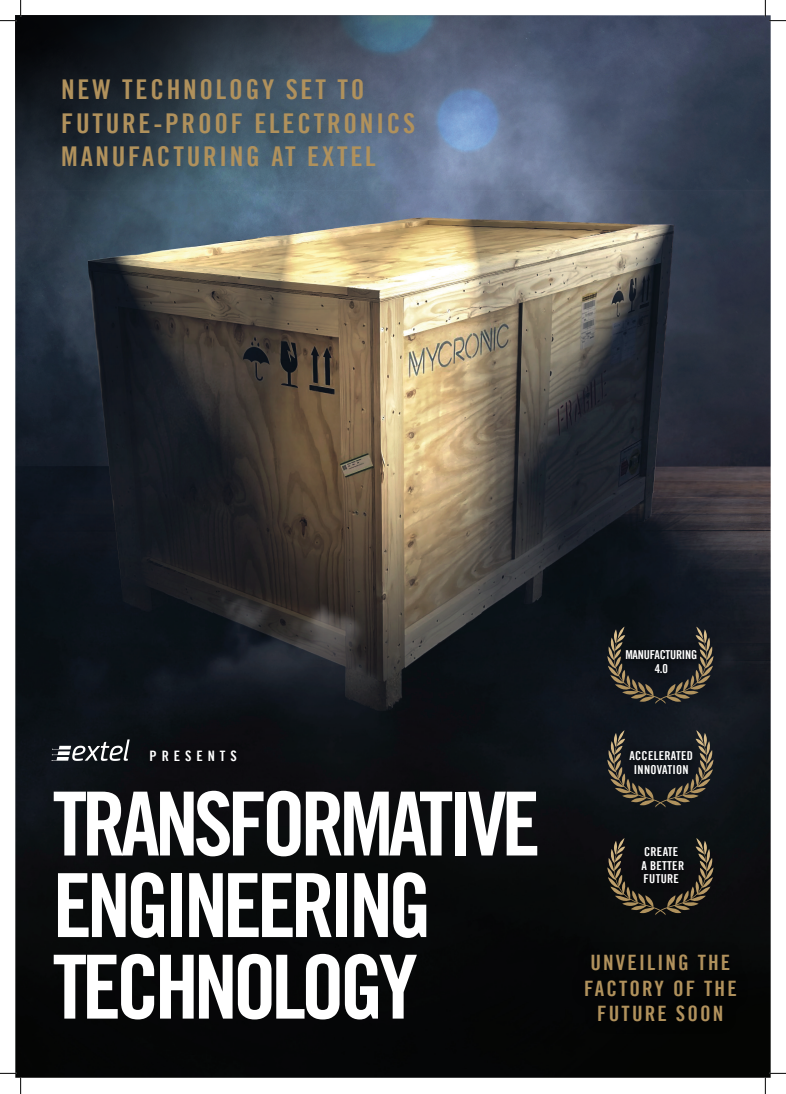
<style>
.page{position:relative;width:786px;height:1094px;background:#fff}
.page>*{position:absolute;margin:0;border:0;box-sizing:border-box;transform-origin:0 0}
.t1{font:88.44px/81.5px "Trade Gothic LT Bold Cond Twenty";letter-spacing:-.06em;color:#fff}
.t2{font:27.25px/33.1px "Trade Gothic LT Bold Cond Twenty";letter-spacing:.1em;color:#b0915c}
.t3{font:21.25px/25.8px "Trade Gothic LT Bold Cond Twenty";letter-spacing:.1em;color:#b0915c;text-align:center}
.t4{font:14.38px "Trade Gothic LT Bold Cond Twenty";letter-spacing:.34em;color:#fff}
.t5{font:12.31px/13.5px "Trade Gothic LT Bold Cond Twenty";letter-spacing:.02em;color:#fff;text-align:center}
.t6{font:12.31px/13.5px "Trade Gothic LT Bold Cond Twenty";letter-spacing:-.02em;color:#fff;text-align:center}
</style>
<div class="page">
<img style="left:15px;top:317px;width:755px;height:760px">
<svg style="left:15px;top:15px;width:755px;height:302px;background:#575f67"></svg>
<svg style="left:52px;top:739px;width:78px;height:22px"></svg>
<div style="left:139px;top:738px;width:152px;height:94px;background:#0c0c10"></div>
<img style="left:613px;top:624px;width:97px;height:2px">
<svg style="left:607px;top:626px;width:106px;height:78px;background:#2b2a27"></svg>
<img style="left:613px;top:807px;width:95px;height:12px">
<svg style="left:607px;top:730px;width:106px;height:77px;background:#2d2c29"></svg>
<img style="left:613px;top:835px;width:95px;height:3px">
<svg style="left:607px;top:838px;width:106px;height:77px;background:#29251e"></svg>
<div style="left:545px;top:935px;width:225px;height:143px;background:#040505"></div>
<svg style="left:0;top:0;width:22px;height:22px"></svg>
<svg style="left:0;top:1073px;width:22px;height:21px"></svg>
<svg style="left:764px;top:0;width:21px;height:22px"></svg>
<svg style="left:764px;top:1073px;width:21px;height:21px"></svg>
<p class="t2" style="left:61px;top:73px;width:355px">NEW TECHNOLOGY SET TO<br>FUTURE-PROOF ELECTRONICS<br>MANUFACTURING AT EXTEL</p>
<p class="t4" style="left:150px;top:747px;width:88px">PRESENTS</p>
<h1 class="t1" style="left:53px;top:782px;width:489px">TRANSFORMATIVE<br>ENGINEERING<br>TECHNOLOGY</h1>
<p class="t6" style="left:625px;top:648px;width:73px">MANUFACTURING<br>4.0</p>
<p class="t5" style="left:629px;top:749px;width:65px">ACCELERATED<br>INNOVATION</p>
<p class="t5" style="left:641px;top:845px;width:44px;text-align:left">CREATE<br>A BETTER<br>FUTURE</p>
<p class="t3" style="left:584px;top:949px;width:154px">UNVEILING THE<br>FACTORY OF THE<br>FUTURE SOON</p>
</div>
